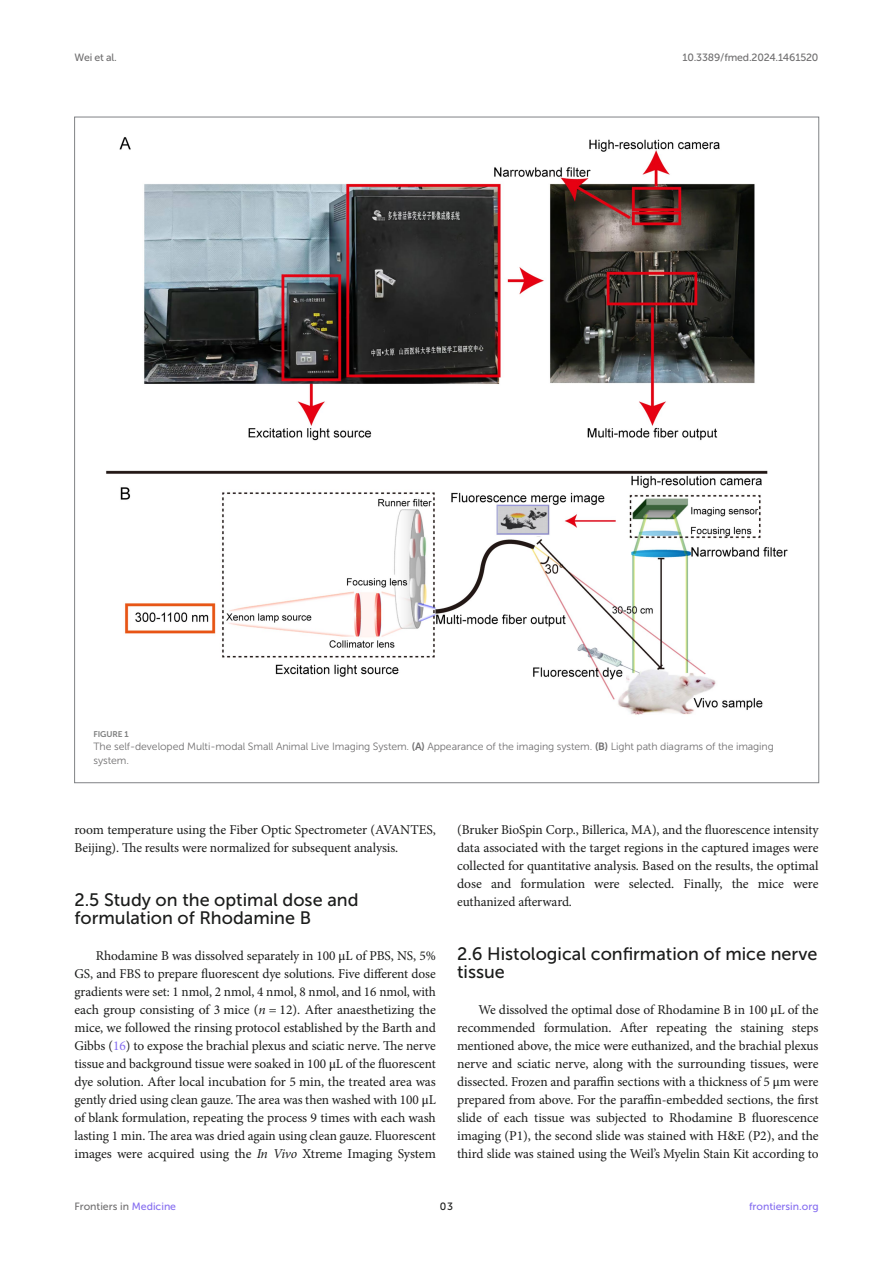
<style>
.page{position:relative;width:893px;height:1263px;background:#fff}
.page>*{position:absolute;margin:0;border:0;box-sizing:border-box;transform-origin:0 0}
.HEAD_2{font:18px/18px "Museo Sans 500";color:#1b1c1b}
.TEXT{font:13.5px/18px "Minion Pro";letter-spacing:-.005em;color:#1b1c1b;text-align:justify}
.FIG_LEG{font:10.5px/13.5px "Museo Sans 300";letter-spacing:-.01em;color:#706f70}
.t1{font:10.5px "Museo Sans 500";letter-spacing:-.015em;color:#706f70}
.t2{font:10.5px "Museo Sans 500";color:#856df0}
.t3{font:10.5px "Museo Sans 500";color:#1b1c1b}
.FIG_HD{font:8.25px "Museo Sans 700";letter-spacing:-.01em;color:#7e7f7f}
.s1{font-family:"Museo Sans 700"}
.s2{font-family:"STIX General"}
.s3{font-style:italic}
.s4{color:#856df0}
</style>
<div class="page">
<img style="left:106px;top:137px;width:682px;height:578px">
<p class="t1" style="left:74px;top:51px;width:44px">Wei et al.</p>
<p class="t1" style="left:682px;top:51px;width:138px">10.3389/fmed.2024.1461520</p>
<p class="FIG_HD" style="left:94px;top:729px;width:37px">FIGURE 1</p>
<p class="FIG_LEG" style="left:94px;top:740px;width:682px">The self-developed Multi-modal Small Animal Live Imaging System. <span class="s1">(A)</span> Appearance of the imaging system. <span class="s1">(B)</span> Light path diagrams of the imaging system.</p>
<p class="TEXT" style="left:74px;top:821px;width:363px">room temperature using the Fiber Optic Spectrometer (AVANTES,<br>Beijing). The results were normalized for subsequent analysis.</p>
<p class="HEAD_2" style="left:74px;top:891px;width:286px">2.5 Study on the optimal dose and formulation of Rhodamine B</p>
<p class="TEXT" style="left:74px;top:947px;width:363px;text-indent:21px">Rhodamine B was dissolved separately in 100 <span class="s2">μ</span>L of PBS, NS, 5% GS, and FBS to prepare fluorescent dye solutions. Five different dose gradients were set: 1 nmol, 2 nmol, 4 nmol, 8 nmol, and 16 nmol, with each group consisting of 3 mice (<span class="s3">n</span> = 12). After anaesthetizing the mice, we followed the rinsing protocol established by the Barth and Gibbs (<span class="s4">16</span>) to expose the brachial plexus and sciatic nerve. The nerve tissue and background tissue were soaked in 100 <span class="s2">μ</span>L of the fluorescent dye solution. After local incubation for 5 min, the treated area was gently dried using clean gauze. The area was then washed with 100 <span class="s2">μ</span>L of blank formulation, repeating the process 9 times with each wash lasting 1 min. The area was dried again using clean gauze. Fluorescent images were acquired using the <span class="s3">In Vivo</span> Xtreme Imaging System</p>
<p class="TEXT" style="left:457px;top:821px;width:363px">(Bruker BioSpin Corp., Billerica, MA), and the fluorescence intensity data associated with the target regions in the captured images were collected for quantitative analysis. Based on the results, the optimal dose and formulation were selected. Finally, the mice were euthanized afterward.</p>
<p class="HEAD_2" style="left:457px;top:945px;width:362px">2.6 Histological confirmation of mice nerve tissue</p>
<p class="TEXT" style="left:457px;top:1001px;width:363px;text-indent:21px">We dissolved the optimal dose of Rhodamine B in 100 <span class="s2">μ</span>L of the recommended formulation. After repeating the staining steps mentioned above, the mice were euthanized, and the brachial plexus nerve and sciatic nerve, along with the surrounding tissues, were dissected. Frozen and paraffin sections with a thickness of 5 <span class="s2">μ</span>m were prepared from above. For the paraffin-embedded sections, the first slide of each tissue was subjected to Rhodamine B fluorescence imaging (P1), the second slide was stained with H&amp;E (P2), and the third slide was stained using the Weil’s Myelin Stain Kit according to</p>
<p class="t1" style="left:74px;top:1200px;width:103px">Frontiers in <span class="s4">Medicine</span></p>
<p class="t3" style="left:440px;top:1200px;width:15px">03</p>
<p class="t2" style="left:749px;top:1200px;width:71px">frontiersin.org</p>
</div>
